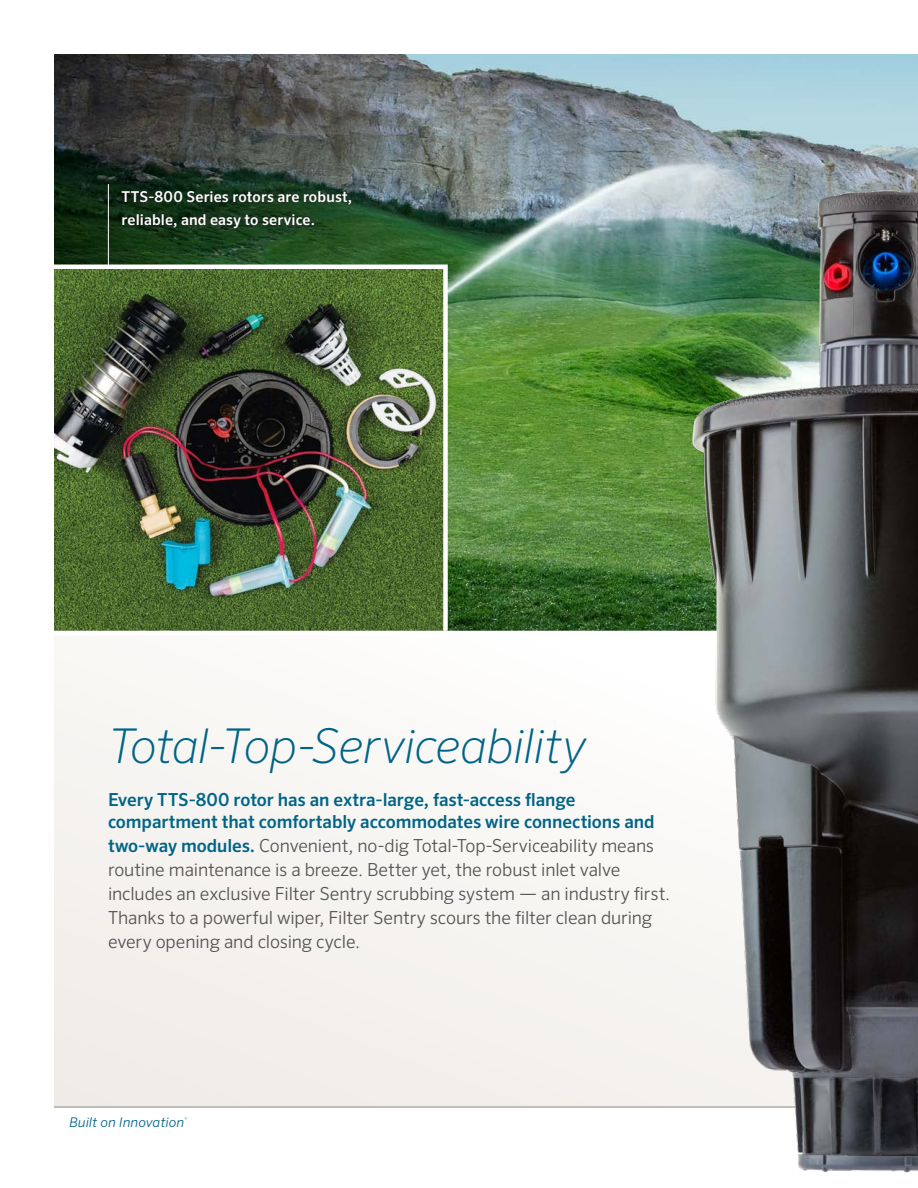
<style>
.page{position:relative;width:918px;height:1188px;background:#fff}
.page>*{position:absolute;margin:0;border:0;box-sizing:border-box;transform-origin:0 0}
.t1{font:italic 200 48px "Sero Pro";letter-spacing:-.015em;color:#006488}
.t2{font:300 18px/24px "Sero Pro";letter-spacing:-.01em;color:#515254}
.t3{font:500 18px/21.6px "Sero Pro";letter-spacing:-.005em;color:#006488}
.t4{font:500 15px/22.5px "Sero Pro";letter-spacing:.01em;color:#fff}
.t5{font:italic 300 13.35px "Sero Pro";letter-spacing:.005em;color:#006488}
.t6{font:italic 300 5.25px "Sero Pro";color:#467d9d}
.s1{font-weight:500;color:#006488}
</style>
<div class="page">
<div style="left:54px;top:631px;width:864px;height:476px;background:#f6f4f2"></div>
<img style="left:54px;top:54px;width:864px;height:577px">
<hr style="left:54px;top:631px;width:864px;height:4px;background:#fff">
<hr style="left:108px;top:184px;width:1px;height:83px;background:#fff">
<hr style="left:54px;top:1106px;width:864px;height:2px;background:#bdbab8">
<img style="left:54px;top:262px;width:396px;height:369px">
<div style="left:120px;top:190px;width:233px;height:40px;background:#231f20;opacity:.5"></div>
<img style="left:689px;top:184px;width:229px;height:989px">
<p class="t4" style="left:122px;top:186px;width:232px">TTS-800 Series rotors are robust, reliable, and easy to service.</p>
<h1 class="t1" style="left:108px;top:718px;width:480px">Total-Top-Serviceability</h1>
<p class="t3" style="left:108px;top:789px;width:548px">Every TTS-800 rotor has an extra-large, fast-access flange compartment that comfortably accommodates wire connections and</p>
<p class="t2" style="left:108px;top:834px;width:564px"><span class="s1">two-way modules.</span> Convenient, no-dig Total-Top-Serviceability means routine maintenance is a breeze. Better yet, the robust inlet valve includes an exclusive Filter Sentry scrubbing system — an industry first.<br>Thanks to a powerful wiper, Filter Sentry scours the filter clean during every opening and closing cycle.</p>
<p class="t5" style="left:69px;top:1115px;width:117px">Built on Innovation</p>
<p class="t6" style="left:185px;top:1116px;width:4px">®</p>
</div>
